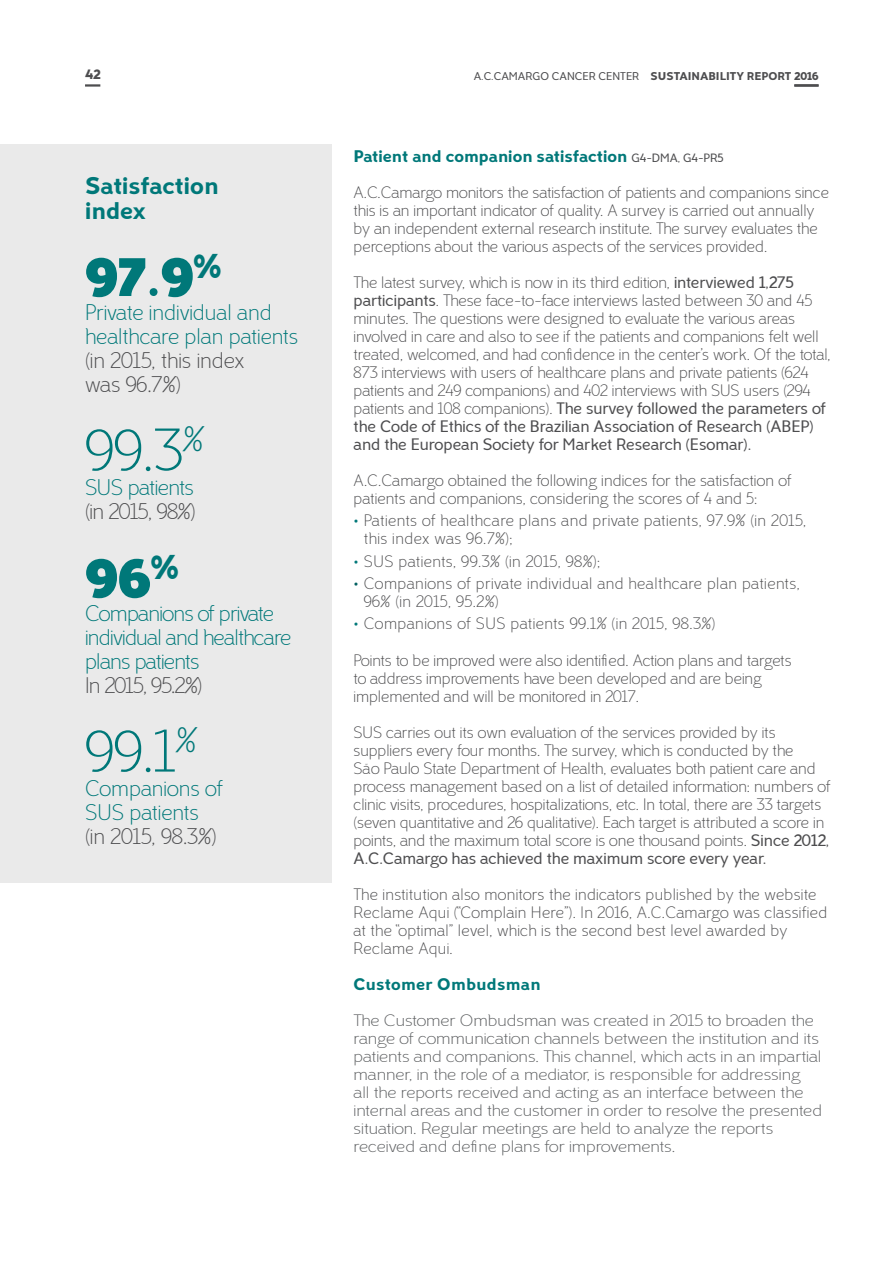
<style>
.page{position:relative;width:893px;height:1263px;background:#fff}
.page>*{position:absolute;margin:0;border:0;box-sizing:border-box;transform-origin:0 0}
.t1{font:60px "Carmen Fina";color:#007879}
.t2{font:54px "Carmen Intensa";color:#007879}
.t3{font:24px/25.5px "Carmen Forte";color:#007879}
.t4{font:22.5px/24px "Carmen Fina";letter-spacing:-.02em;color:#007879}
.t5{font:22.5px/24px "Carmen Fina";color:#007879}
.t6{font:22.5px/24px "Carmen Fina";color:#4d4d4f}
.t7{font:16.65px "Carmen Forte";color:#007879}
.t8{font:16.65px "Carmen Forte";letter-spacing:.02em;color:#007879}
.t9{font:16.5px/18px "Carmen Fina";color:#4d4d4f}
.t10{font:16.5px/18px "Carmen Fina";color:#5e6062;scale:1.1 1}
.t11{font:16.5px/18px "Carmen Fina";letter-spacing:.03em;color:#4d4d4f}
.t12{font:16.5px/18px "Carmen";color:#4d4d4f}
.t13{font:16.5px/18px "Carmen Fina";letter-spacing:.02em;color:#4d4d4f}
.t14{font:13.5px "Carmen Forte";color:#4d4d4f}
.t15{font:11.25px "Carmen Forte";color:#4d4d4f}
.s1{font-family:"Carmen"}
.s2{font-family:"Carmen";font-size:12px;color:#4d4d4f}
.s3{font-family:"Carmen Fina"}
.s4{color:#007879}
.s5{color:#005f60}
</style>
<div class="page">
<div style="left:0;top:144px;width:332px;height:738px;background:#eaeaea"></div>
<hr style="left:892px;top:0;width:1px;height:486px;background:#e6e7e8">
<hr style="left:85px;top:84px;width:15px;height:3px;background:#4d4d4f">
<hr style="left:794px;top:84px;width:25px;height:3px;background:#4d4d4f">
<p class="t14" style="left:85px;top:66px;width:17px">42</p>
<p class="t15" style="left:474px;top:69px;width:346px"><span class="s1">A.C.Camargo Cancer Center</span> SUSTAINABILITY REPORT 2016</p>
<h3 class="t3" style="left:85px;top:172px;width:135px">Satisfaction index</h3>
<h2 class="t2" style="left:85px;top:241px;width:137px">97.9<sup>%</sup></h2>
<h3 class="t5" style="left:85px;top:301px;width:215px">Private individual and healthcare plan patients</h3>
<h3 class="t6" style="left:85px;top:349px;width:161px">(in 2015, this index was 96.7%)</h3>
<h1 class="t1" style="left:85px;top:417px;width:120px">99.3<sup>%</sup></h1>
<h3 class="t4" style="left:85px;top:475px;width:110px">SUS patients</h3>
<h3 class="t6" style="left:85px;top:499px;width:112px">(in 2015, 98%)</h3>
<h2 class="t2" style="left:85px;top:542px;width:94px">96<sup>%</sup></h2>
<h3 class="t4" style="left:85px;top:602px;width:208px">Companions of private individual and healthcare plans patients</h3>
<h3 class="t6" style="left:85px;top:674px;width:119px">In 2015, 95.2%)</h3>
<h1 class="t1" style="left:85px;top:718px;width:113px">99.1<sup>%</sup></h1>
<h3 class="t5" style="left:85px;top:776px;width:139px">Companions of<br>SUS patients</h3>
<h3 class="t6" style="left:85px;top:824px;width:133px">(in 2015, 98.3%)</h3>
<p class="t7" style="left:354px;top:146px;width:371px">Patient and companion satisfaction <span class="s2">G4-DMA, G4-PR5</span></p>
<p class="t9" style="left:354px;top:184px;width:477px">A.C.Camargo monitors the satisfaction of patients and companions since this is an important indicator of quality. A survey is carried out annually by an independent external research institute. The survey evaluates the perceptions about the various aspects of the services provided.</p>
<p class="t9" style="left:354px;top:274px;width:479px">The latest survey, which is now in its third edition, <span class="s1">interviewed 1,275 participants</span>. These face-to-face interviews lasted between 30 and 45 minutes. The questions were designed to evaluate the various areas involved in care and also to see if the patients and companions felt well treated, welcomed, and had confidence in the center’s work. Of the total, 873 interviews with users of healthcare plans and private patients (624 patients and 249 companions) and 402 interviews with SUS users (294</p>
<p class="t12" style="left:354px;top:400px;width:474px"><span class="s3">patients and 108 companions).</span> The survey followed the parameters of the Code of Ethics of the Brazilian Association of Research (ABEP) and the European Society for Market Research (Esomar).</p>
<p class="t9" style="left:354px;top:472px;width:439px">A.C.Camargo obtained the following indices for the satisfaction of patients and companions, considering the scores of 4 and 5:</p>
<p class="t11" style="left:364px;top:512px;width:444px;text-indent:-10px"><span class="s4">•</span> Patients of healthcare plans and private patients, 97.9% (in 2015, this index was 96.7%);</p>
<p class="t11" style="left:354px;top:552px;width:248px"><span class="s4">•</span> SUS patients, 99.3% (in 2015, 98%);</p>
<p class="t11" style="left:364px;top:575px;width:438px;text-indent:-10px"><span class="s5">•</span> Companions of private individual and healthcare plan patients,<br>96% (in 2015, 95.2%)</p>
<p class="t11" style="left:354px;top:615px;width:363px"><span class="s4">•</span> Companions of SUS patients 99.1% (in 2015, 98.3%)</p>
<p class="t9" style="left:354px;top:652px;width:439px">Points to be improved were also identified. Action plans and targets to address improvements have been developed and are being implemented and will be monitored in 2017.</p>
<p class="t9" style="left:354px;top:724px;width:478px">SUS carries out its own evaluation of the services provided by its suppliers every four months. The survey, which is conducted by the<br>São Paulo State Department of Health, evaluates both patient care and process management based on a list of detailed information: numbers of clinic visits, procedures, hospitalizations, etc. In total, there are 33 targets (seven quantitative and 26 qualitative). Each target is attributed a score in points, and the maximum total score is one thousand points. <span class="s1">Since 2012,</span></p>
<p class="t12" style="left:354px;top:850px;width:414px">A.C.Camargo has achieved the maximum score every year.</p>
<p class="t13" style="left:354px;top:886px;width:475px">The institution also monitors the indicators published by the website Reclame Aqui (“Complain Here”). In 2016, A.C.Camargo was classified at the “optimal” level, which is the second best level awarded by Reclame Aqui.</p>
<p class="t8" style="left:354px;top:974px;width:189px">Customer Ombudsman</p>
<p class="t10" style="left:354px;top:1012px;width:427px">The Customer Ombudsman was created in 2015 to broaden the range of communication channels between the institution and its patients and companions. This channel, which acts in an impartial manner, in the role of a mediator, is responsible for addressing<br>all the reports received and acting as an interface between the internal areas and the customer in order to resolve the presented situation. Regular meetings are held to analyze the reports received and define plans for improvements.</p>
</div>
